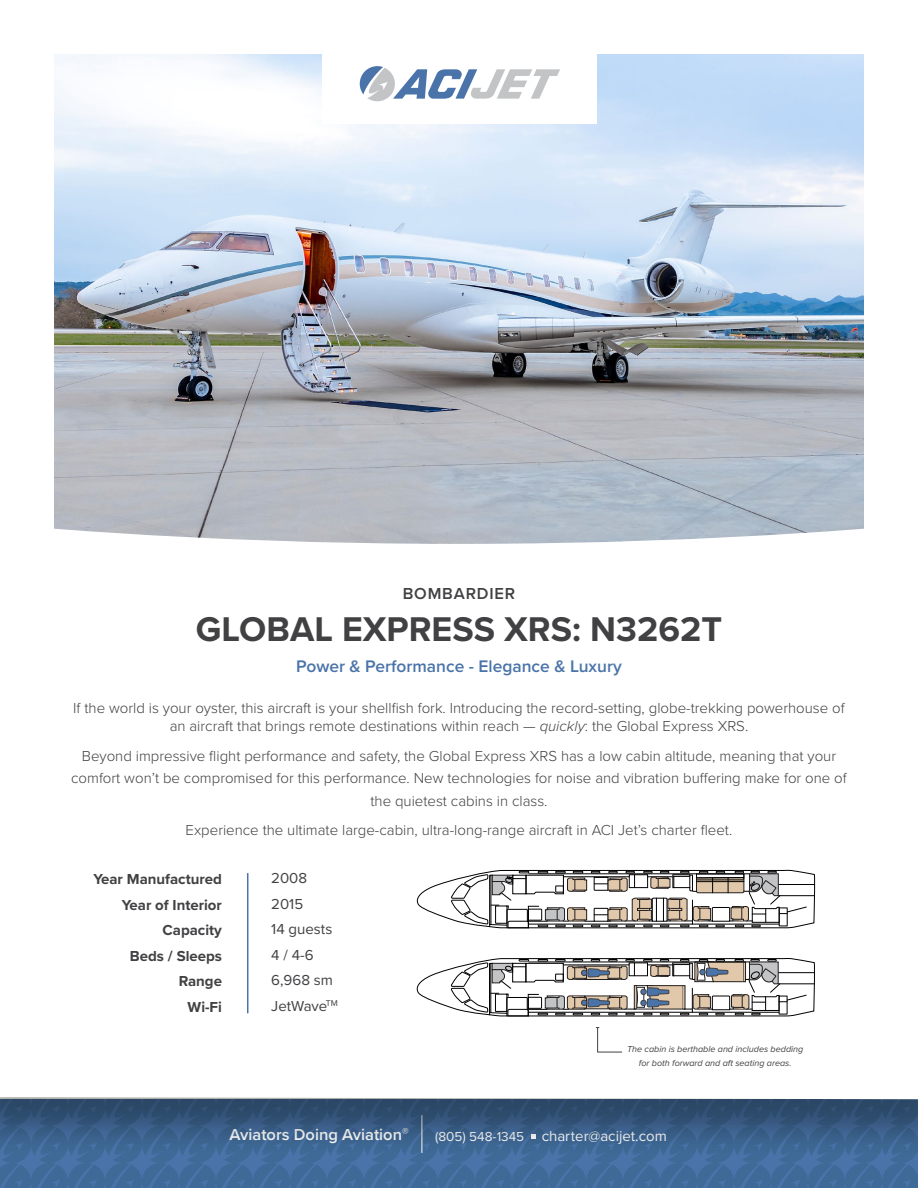
<style>
.page{position:relative;width:918px;height:1188px;background:#fff}
.page>*{position:absolute;margin:0;border:0;box-sizing:border-box;transform-origin:0 0}
.t1{font:700 35.55px "Proxima Nova";color:#414042}
.t2{font:600 17.4px "Proxima Nova";color:#4a74a9}
.t3{font:600 16.5px "Proxima Nova";color:#fff}
.t4{font:600 16.5px "Proxima Nova";letter-spacing:.05em;color:#414042}
.t5{font:300 15px/22.5px "Proxima Nova";color:#414042;text-align:center}
.t6{font:700 15px/25.5px "Proxima Nova";color:#414042;text-align:right}
.t7{font:15px/25.5px "Proxima Nova";color:#414042}
.t8{font:15px "Proxima Nova";color:#fff}
.t9{font:italic 9px/13.5px "Proxima Nova";color:#414042;text-align:center}
.s1{font-style:italic}
.s2{font-size:13.5px}
</style>
<div class="page">
<div style="left:0;top:1099px;width:918px;height:89px;background:linear-gradient(to right,#436d9c,#436d9c)"></div>
<img style="left:54px;top:54px;width:810px;height:467px">
<div style="left:0;top:521px;width:918px;height:635px;background:#000;opacity:.32"></div>
<svg style="left:0;top:523px;width:918px;height:576px"></svg>
<svg style="left:596px;top:1027px;width:26px;height:26px"></svg>
<div style="left:407px;top:864px;width:419px;height:157px;background:#fff"></div>
<svg style="left:416px;top:870px;width:399px;height:58px"></svg>
<svg style="left:416px;top:958px;width:399px;height:59px"></svg>
<hr style="left:247px;top:873px;width:1px;height:140px;background:#4a74a9">
<div style="left:322px;top:51px;width:274px;height:72px;background:#fff"></div>
<svg style="left:360px;top:66px;width:200px;height:35px"></svg>
<p class="t4" style="left:403px;top:582px;width:114px">BOMBARDIER</p>
<h1 class="t1" style="left:196px;top:603px;width:528px">GLOBAL EXPRESS XRS: N3262T</h1>
<p class="t2" style="left:296px;top:653px;width:327px">Power &amp; Performance - Elegance &amp; Luxury</p>
<p class="t5" style="left:73px;top:699px;width:773px;line-height:18px">If the world is your oyster, this aircraft is your shellfish fork. Introducing the record-setting, globe-trekking powerhouse of an aircraft that brings remote destinations within reach — <span class="s1">quickly</span>: the Global Express XRS.</p>
<p class="t5" style="left:71px;top:744px;width:777px">Beyond impressive flight performance and safety, the Global Express XRS has a low cabin altitude, meaning that your comfort won’t be compromised for this performance. New technologies for noise and vibration buffering make for one of the quietest cabins in class.</p>
<p class="t5" style="left:186px;top:818px;width:548px">Experience the ultimate large-cabin, ultra-long-range aircraft in ACI Jet’s charter fleet.</p>
<p class="t6" style="left:93px;top:866px;width:130px">Year Manufactured<br>Year of Interior<br>Capacity<br>Beds / Sleeps<br>Range<br>Wi-Fi</p>
<p class="t7" style="left:271px;top:865px;width:68px">2008<br>2015<br>14 guests<br>4 / 4-6<br>6,968 sm<br>JetWave<sup>TM</sup></p>
<p class="t9" style="left:627px;top:1042px;width:178px">The cabin is berthable and includes bedding for both forward and aft seating areas.</p>
<p class="t3" style="left:229px;top:1122px;width:181px">Aviators Doing Aviation<sup>®</sup></p>
<p class="t8" style="left:435px;top:1124px;width:233px"><span class="s2">(805) 548-1345</span> charter@acijet.com</p>
</div>
